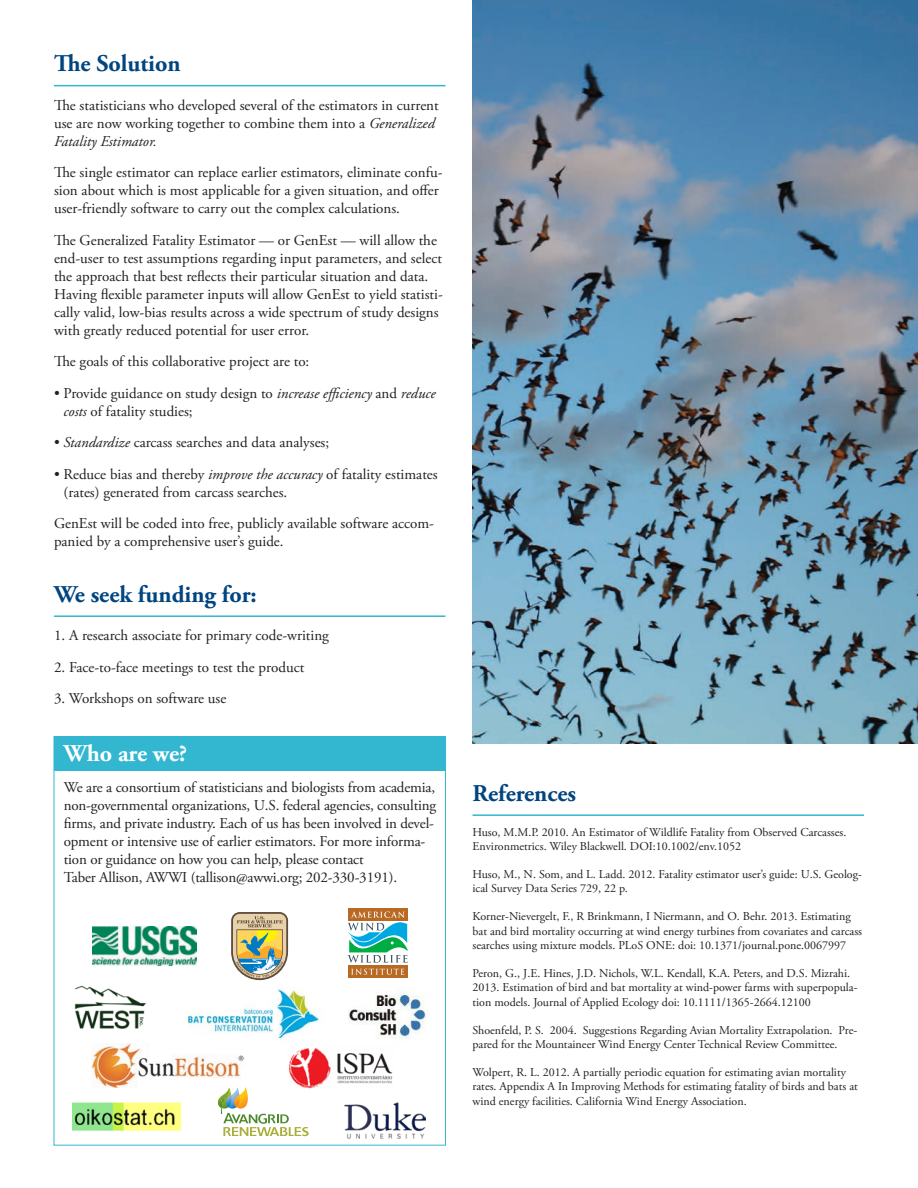
<style>
.page{position:relative;width:918px;height:1188px;background:#fff}
.page>*{position:absolute;margin:0;border:0;box-sizing:border-box;transform-origin:0 0}
.Subhead{font:700 24px "Adobe Garamond Pro";color:#004580}
.Subhead-2{font:700 24px "Adobe Garamond Pro";color:#fff}
.Body{font:15px/18px "Adobe Garamond Pro";color:#231f20}
.Body-2{font:12px/14.4px "Adobe Garamond Pro";color:#231f20}
.s1{font-style:italic}
</style>
<div class="page">
<div style="left:54px;top:737px;width:392px;height:34px;background:#33b7d1"></div>
<hr style="left:54px;top:85px;width:392px;height:1px;background:#33b7d1">
<hr style="left:54px;top:615px;width:392px;height:2px;background:#33b7d1">
<img style="left:72px;top:1102px;width:109px;height:29px">
<svg style="left:217px;top:1087px;width:92px;height:50px"></svg>
<div style="left:348px;top:965px;width:60px;height:13px;background:#b96922"></div>
<svg style="left:348px;top:908px;width:60px;height:4px"></svg>
<svg style="left:348px;top:912px;width:60px;height:63px"></svg>
<img style="left:188px;top:989px;width:131px;height:50px">
<img style="left:348px;top:990px;width:79px;height:49px">
<img style="left:344px;top:1102px;width:82px;height:36px">
<svg style="left:231px;top:912px;width:57px;height:68px;background:#b7b38b"></svg>
<img style="left:286px;top:1048px;width:107px;height:42px">
<img style="left:91px;top:1043px;width:154px;height:44px">
<img style="left:93px;top:927px;width:103px;height:38px">
<img style="left:74px;top:985px;width:72px;height:44px">
<hr style="left:472px;top:814px;width:392px;height:2px;background:#33b7d1">
<img style="left:472px;top:0;width:446px;height:744px">
<p class="Subhead" style="left:54px;top:50px;width:128px">The Solution</p>
<p class="Body" style="left:54px;top:96px;width:386px">The statisticians who developed several of the estimators in current use are now working together to combine them into a <span class="s1">Generalized<br>Fatality Estimator.</span></p>
<p class="Body" style="left:54px;top:164px;width:390px">The single estimator can replace earlier estimators, eliminate confu&shy;sion about which is most applicable for a given situation, and offer user-friendly software to carry out the complex calculations.</p>
<p class="Body" style="left:54px;top:231px;width:390px">The Generalized Fatality Estimator — or GenEst — will allow the end-user to test assumptions regarding input parameters, and select the approach that best reflects their particular situation and data.<br>Having flexible parameter inputs will allow GenEst to yield statisti&shy;cally valid, low-bias results across a wide spectrum of study designs with greatly reduced potential for user error.</p>
<p class="Body" style="left:54px;top:353px;width:257px">The goals of this collaborative project are to:</p>
<p class="Body" style="left:64px;top:384px;width:374px;text-indent:-10px">• Provide guidance on study design to <span class="s1">increase efficiency</span> and <span class="s1">reduce costs</span> of fatality studies;</p>
<p class="Body" style="left:54px;top:434px;width:277px">• <span class="s1">Standardize</span> carcass searches and data analyses;</p>
<p class="Body" style="left:64px;top:465px;width:376px;text-indent:-10px">• Reduce bias and thereby <span class="s1">improve the accuracy</span> of fatality estimates (rates) generated from carcass searches.</p>
<p class="Body" style="left:54px;top:515px;width:382px">GenEst will be coded into free, publicly available software accom&shy;panied by a comprehensive user’s guide.</p>
<p class="Subhead" style="left:54px;top:580px;width:204px">We seek funding for:</p>
<p class="Body" style="left:54px;top:627px;width:276px">1. A research associate for primary code-writing</p>
<p class="Body" style="left:54px;top:658px;width:252px">2. Face-to-face meetings to test the product</p>
<p class="Body" style="left:54px;top:690px;width:174px">3. Workshops on software use</p>
<p class="Subhead-2" style="left:64px;top:739px;width:125px">Who are we?</p>
<p class="Body" style="left:64px;top:779px;width:374px">We are a consortium of statisticians and biologists from academia, non-governmental organizations, U.S. federal agencies, consulting firms, and private industry. Each of us has been involved in devel&shy;opment or intensive use of earlier estimators. For more informa&shy;tion or guidance on how you can help, please contact<br>Taber Allison, AWWI (tallison@awwi.org; 202-330-3191).</p>
<p class="Subhead" style="left:472px;top:779px;width:105px">References</p>
<p class="Body-2" style="left:472px;top:825px;width:375px">Huso, M.M.P. 2010. An Estimator of Wildlife Fatality from Observed Carcasses.<br>Environmetrics. Wiley Blackwell. DOI:10.1002/env.1052</p>
<p class="Body-2" style="left:472px;top:867px;width:391px">Huso, M., N. Som, and L. Ladd. 2012. Fatality estimator user’s guide: U.S. Geolog&shy;ical Survey Data Series 729, 22 p.</p>
<p class="Body-2" style="left:472px;top:910px;width:391px">Korner-Nievergelt, F., R Brinkmann, I Niermann, and O. Behr. 2013. Estimating bat and bird mortality occurring at wind energy turbines from covariates and carcass searches using mixture models. PLoS ONE: doi: 10.1371/journal.pone.0067997</p>
<p class="Body-2" style="left:472px;top:966px;width:387px">Peron, G., J.E. Hines, J.D. Nichols, W.L. Kendall, K.A. Peters, and D.S. Mizrahi.<br>2013. Estimation of bird and bat mortality at wind-power farms with superpopula&shy;tion models. Journal of Applied Ecology doi: 10.1111/1365-2664.12100</p>
<p class="Body-2" style="left:472px;top:1023px;width:386px">Shoenfeld, P. S. 2004. Suggestions Regarding Avian Mortality Extrapolation. Pre&shy;pared for the Mountaineer Wind Energy Center Technical Review Committee.</p>
<p class="Body-2" style="left:472px;top:1065px;width:387px">Wolpert, R. L. 2012. A partially periodic equation for estimating avian mortality rates. Appendix A In Improving Methods for estimating fatality of birds and bats at wind energy facilities. California Wind Energy Association.</p>
</div>
